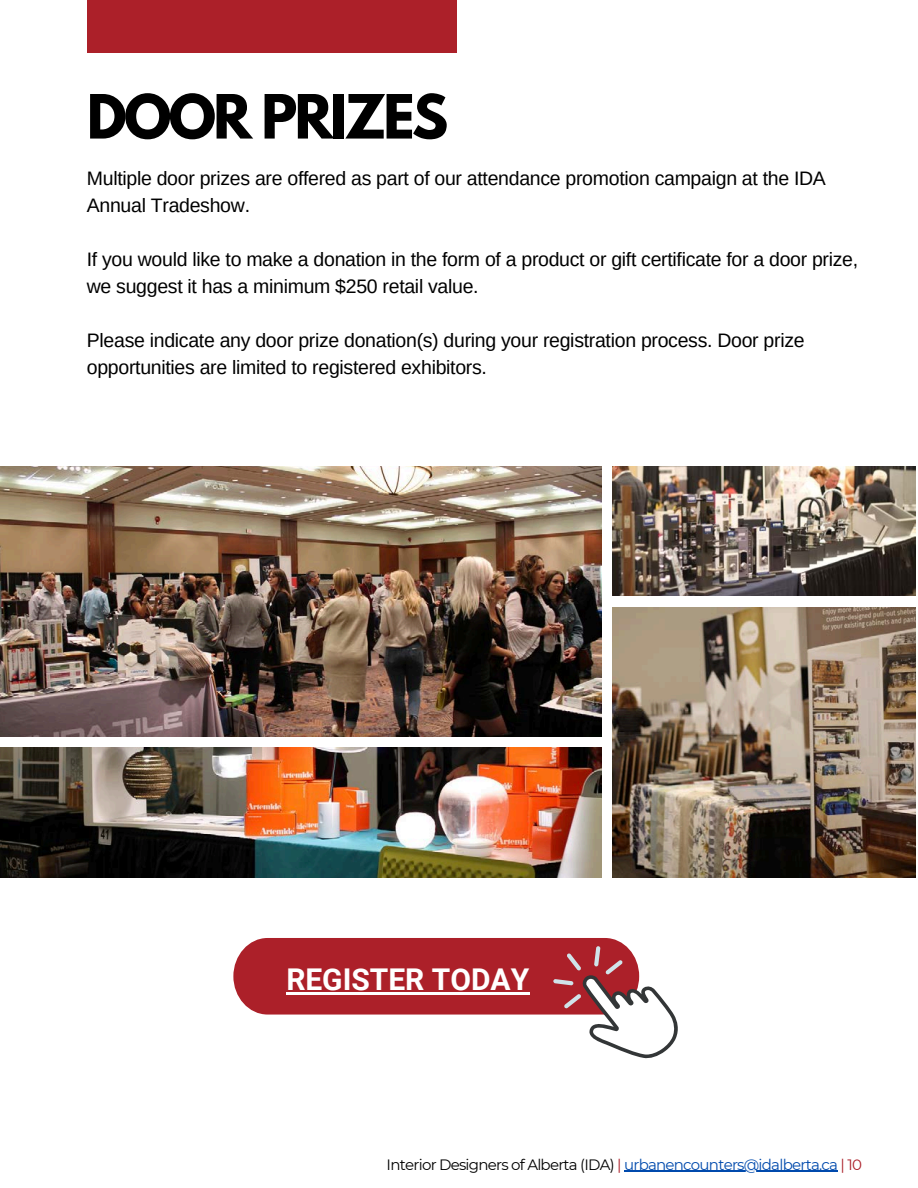
<style>
.page{position:relative;width:918px;height:1188px;background:#fff}
.page>*{position:absolute;margin:0;border:0;box-sizing:border-box;transform-origin:0 0}
.t1{font:700 54px "League Spartan";letter-spacing:-.05em;color:#000}
.t2{font:700 30px "Roboto";color:#fff}
.t3{font:19.5px/27px "Arimo";letter-spacing:-.015em;color:#000}
.t4{font:15px "Montserrat";letter-spacing:-.05em;color:#000}
.s1{color:#ac2029}
.s2{color:#004aad}
</style>
<div class="page">
<img style="left:0;top:467px;width:602px;height:270px">
<img style="left:613px;top:467px;width:303px;height:129px">
<img style="left:0;top:748px;width:602px;height:129px">
<img style="left:613px;top:607px;width:303px;height:270px">
<div style="left:87px;top:0;width:370px;height:53px;background:#ac2029"></div>
<hr style="left:624px;top:1171px;width:213px;height:1px;background:#004aad">
<svg style="left:233px;top:938px;width:445px;height:121px"></svg>
<hr style="left:286px;top:993px;width:243px;height:2px;background:#fff">
<h1 class="t1" style="left:87px;top:90px;width:363px">DOOR PRIZES</h1>
<h3 class="t3" style="left:87px;top:165px;width:741px">Multiple door prizes are offered as part of our attendance promotion campaign at the IDA<br>Annual Tradeshow.</h3>
<h3 class="t3" style="left:87px;top:246px;width:773px">If you would like to make a donation in the form of a product or gift certificate for a door prize, we suggest it has a minimum $250 retail value.</h3>
<h3 class="t3" style="left:87px;top:327px;width:719px">Please indicate any door prize donation(s) during your registration process. Door prize opportunities are limited to registered exhibitors.</h3>
<p class="t2" style="left:286px;top:962px;width:244px">REGISTER TODAY</p>
<p class="t4" style="left:387px;top:1155px;width:477px">Interior Designers of Alberta (IDA) <span class="s1">|</span> <span class="s2">urbanencounters@idalberta.ca</span> <span class="s1">| 10</span></p>
</div>
